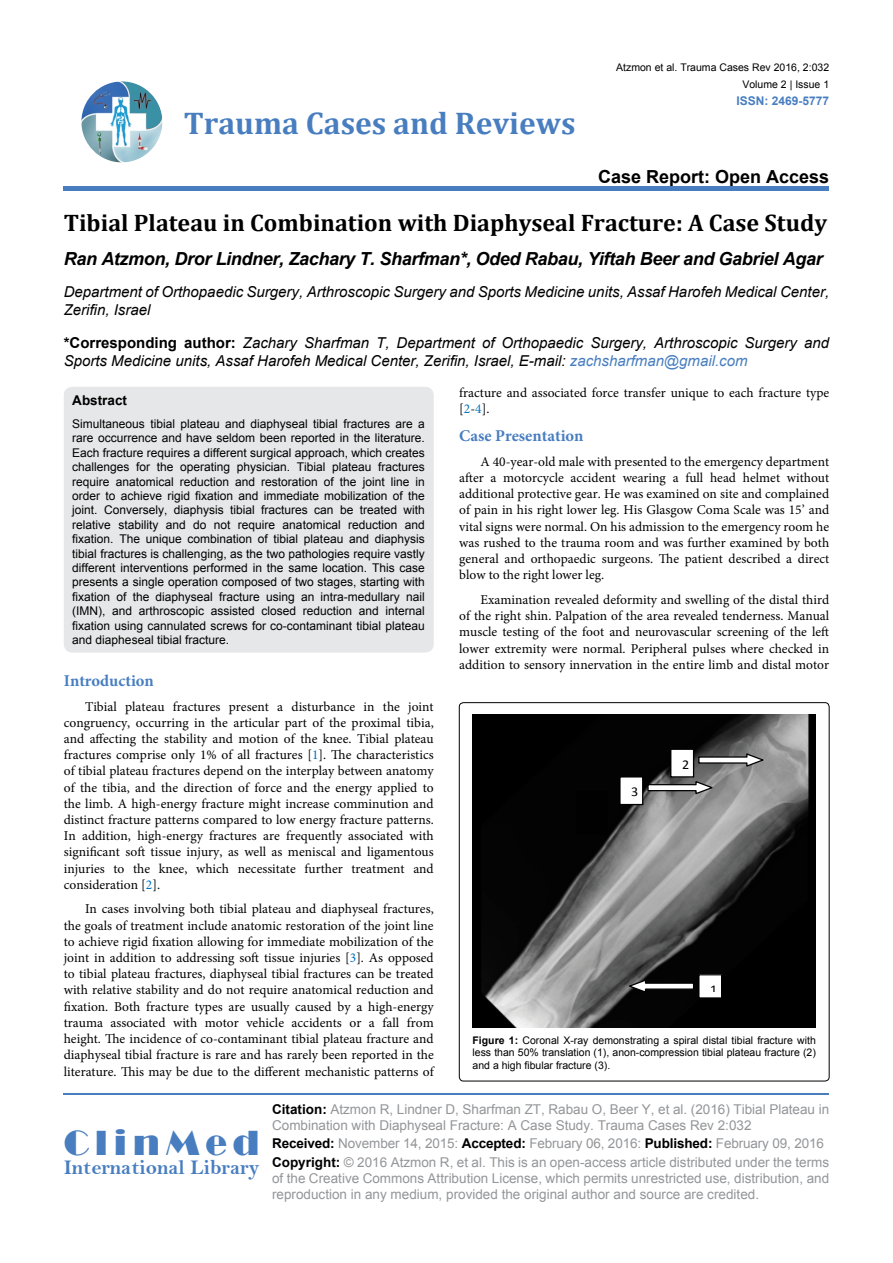
<style>
.page{position:relative;width:893px;height:1263px;background:#fff}
.page>*{position:absolute;margin:0;border:0;box-sizing:border-box;transform-origin:0 0}
.t1{font:36px "Broadway";letter-spacing:.16em;color:#487ec0}
.t2{font:700 31.5px "Cambria";color:#487ec0}
.t3{font:700 24px "Cambria";color:#000}
.t4{font:21px "Bell MT Bold";color:#487ec0}
.t5{font:italic 700 18px "Arial";letter-spacing:-.02em;color:#000}
.t6{font:700 18px "Arial";color:#000}
.t7{font:700 16.5px "Minion Pro";color:#487ec0}
.t8{font:italic 15px/18px "Arial";color:#000}
.t9{font:13.5px/16.2px "Minion Pro";color:#000;text-align:justify}
.t10{font:13.5px/16.2px "Arial";color:#939598}
.t11{font:700 13.5px "Arial";color:#000}
.t12{font:13.5px "Calibri";color:#010101;scale:1.05 1}
.t13{font:12px/14.4px "Arial";color:#000;text-align:justify}
.t14{font:700 12px "Arial";color:#487ec0}
.t15{font:10.5px/12.6px "Arial";color:#000;text-align:justify}
.s1{font-weight:700;font-style:normal}
.s2{color:#487ec0}
.s3{color:#0072bc}
.s4{font-weight:700}
.s5{font-weight:700;color:#000}
</style>
<div class="page">
<img style="left:81px;top:81px;width:81px;height:81px;border-radius:41px">
<div style="left:64px;top:186px;width:765px;height:5px;background:#487ec0"></div>
<hr style="left:64px;top:1093px;width:765px;height:1px;background:#487ec0">
<div style="left:64px;top:387px;width:370px;height:266px;background:#e6e7e8;border-radius:9px"></div>
<div style="left:459px;top:703px;width:370px;height:378px;border:1px solid #000;border-radius:4px"></div>
<img style="left:473px;top:715px;width:343px;height:312px">
<svg style="left:697px;top:752px;width:69px;height:16px"></svg>
<div style="left:671px;top:749px;width:23px;height:28px;background:#fff"></div>
<div style="left:670px;top:749px;width:24px;height:28px;border:1px solid #010101"></div>
<svg style="left:647px;top:780px;width:69px;height:15px"></svg>
<div style="left:620px;top:777px;width:23px;height:27px;background:#fff"></div>
<div style="left:619px;top:776px;width:24px;height:29px;border:1px solid #010101"></div>
<div style="left:579px;top:794px;width:26px;height:38px;background:#010101"></div>
<div style="left:576px;top:791px;width:32px;height:44px;border:5px solid #010101"></div>
<svg style="left:626px;top:978px;width:69px;height:16px"></svg>
<div style="left:699px;top:975px;width:23px;height:23px;background:#fff"></div>
<div style="left:698px;top:974px;width:24px;height:24px;border:1px solid #010101"></div>
<h2 class="t2" style="left:184px;top:101px;width:393px">Trauma Cases and Reviews</h2>
<p class="t15" style="left:616px;top:62px;width:215px">Atzmon et al. Trauma Cases Rev 2016, 2:032</p>
<p class="t14" style="left:736px;top:93px;width:94px">ISSN: 2469-5777</p>
<p class="t15" style="left:742px;top:78px;width:88px">Volume 2 | Issue 1</p>
<h3 class="t6" style="left:598px;top:164px;width:233px">Case Report: Open Access</h3>
<h3 class="t3" style="left:64px;top:206px;width:765px">Tibial Plateau in Combination with Diaphyseal Fracture: A Case Study</h3>
<h3 class="t5" style="left:64px;top:247px;width:760px">Ran Atzmon, Dror Lindner, Zachary T. Sharfman*, Oded Rabau, Yiftah Beer and Gabriel Agar</h3>
<p class="t8" style="left:64px;top:283px;width:767px">Department of Orthopaedic Surgery, Arthroscopic Surgery and Sports Medicine units, Assaf Harofeh Medical Center,<br>Zerifin, Israel</p>
<p class="t8" style="left:64px;top:333px;width:767px"><span class="s1">*Corresponding author:</span> Zachary Sharfman T, Department of Orthopaedic Surgery, Arthroscopic Surgery and<br>Sports Medicine units, Assaf Harofeh Medical Center, Zerifin, Israel, E-mail: <span class="s2">zachsharfman@gmail.com</span></p>
<p class="t9" style="left:459px;top:384px;width:371px">fracture and associated force transfer unique to each fracture type [<span class="s3">2</span>-<span class="s3">4</span>].</p>
<p class="t7" style="left:459px;top:424px;width:126px">Case Presentation</p>
<p class="t9" style="left:459px;top:453px;width:371px;text-indent:21px">A 40-year-old male with presented to the emergency department after a motorcycle accident wearing a full head helmet without additional protective gear. He was examined on site and complained of pain in his right lower leg. His Glasgow Coma Scale was 15’ and vital signs were normal. On his admission to the emergency room he was rushed to the trauma room and was further examined by both general and orthopaedic surgeons. The patient described a direct blow to the right lower leg.</p>
<p class="t9" style="left:459px;top:592px;width:371px;text-indent:21px">Examination revealed deformity and swelling of the distal third of the right shin. Palpation of the area revealed tenderness. Manual muscle testing of the foot and neurovascular screening of the left lower extremity were normal. Peripheral pulses where checked in addition to sensory innervation in the entire limb and distal motor</p>
<p class="t11" style="left:72px;top:391px;width:56px">Abstract</p>
<p class="t13" style="left:72px;top:417px;width:354px">Simultaneous tibial plateau and diaphyseal tibial fractures are a rare occurrence and have seldom been reported in the literature.<br>Each fracture requires a different surgical approach, which creates challenges for the operating physician. Tibial plateau fractures require anatomical reduction and restoration of the joint line in order to achieve rigid fixation and immediate mobilization of the joint. Conversely, diaphysis tibial fractures can be treated with relative stability and do not require anatomical reduction and fixation. The unique combination of tibial plateau and diaphysis tibial fractures is challenging, as the two pathologies require vastly different interventions performed in the same location. This case presents a single operation composed of two stages, starting with fixation of the diaphyseal fracture using an intra-medullary nail (IMN), and arthroscopic assisted closed reduction and internal fixation using cannulated screws for co-contaminant tibial plateau and diapheseal tibial fracture.</p>
<p class="t7" style="left:64px;top:669px;width:92px">Introduction</p>
<p class="t9" style="left:64px;top:698px;width:371px;text-indent:21px">Tibial plateau fractures present a disturbance in the joint congruency, occurring in the articular part of the proximal tibia, and affecting the stability and motion of the knee. Tibial plateau fractures comprise only 1% of all fractures [<span class="s3">1</span>]. The characteristics of tibial plateau fractures depend on the interplay between anatomy of the tibia, and the direction of force and the energy applied to the limb. A high-energy fracture might increase comminution and distinct fracture patterns compared to low energy fracture patterns.<br>In addition, high-energy fractures are frequently associated with significant soft tissue injury, as well as meniscal and ligamentous injuries to the knee, which necessitate further treatment and consideration [<span class="s3">2</span>].</p>
<p class="t9" style="left:64px;top:901px;width:371px;text-indent:21px">In cases involving both tibial plateau and diaphyseal fractures, the goals of treatment include anatomic restoration of the joint line to achieve rigid fixation allowing for immediate mobilization of the joint in addition to addressing soft tissue injuries [<span class="s3">3</span>]. As opposed to tibial plateau fractures, diaphyseal tibial fractures can be treated with relative stability and do not require anatomical reduction and fixation. Both fracture types are usually caused by a high-energy trauma associated with motor vehicle accidents or a fall from height. The incidence of co-contaminant tibial plateau fracture and diaphyseal tibial fracture is rare and has rarely been reported in the literature. This may be due to the different mechanistic patterns of</p>
<p class="t12" style="left:682px;top:755px;width:8px">2</p>
<p class="t12" style="left:631px;top:782px;width:8px">3</p>
<p class="t12" style="left:710px;top:980px;width:8px">1</p>
<p class="t15" style="left:473px;top:1034px;width:345px"><span class="s4">Figure 1:</span> Coronal X-ray demonstrating a spiral distal tibial fracture with less than 50% translation (1), anon-compression tibial plateau fracture (2) and a high fibular fracture (3).</p>
<h1 class="t1" style="left:64px;top:1122px;width:197px">ClinMed</h1>
<h3 class="t4" style="left:64px;top:1155px;width:197px">International Library</h3>
<p class="t10" style="left:272px;top:1101px;width:559px"><span class="s5">Citation:</span> Atzmon R, Lindner D, Sharfman ZT, Rabau O, Beer Y, et al. (2016) Tibial Plateau in<br>Combination with Diaphyseal Fracture: A Case Study. Trauma Cases Rev 2:032</p>
<p class="t10" style="left:272px;top:1135px;width:559px;line-height:18.3px"><span class="s5">Received:</span> November 14, 2015: <span class="s5">Accepted:</span> February 06, 2016: <span class="s5">Published:</span> February 09, 2016<br><span class="s5">Copyright:</span> © 2016 Atzmon R, et al. This is an open-access article distributed under the terms</p>
<p class="t10" style="left:272px;top:1170px;width:559px">of the Creative Commons Attribution License, which permits unrestricted use, distribution, and reproduction in any medium, provided the original author and source are credited.</p>
</div>
